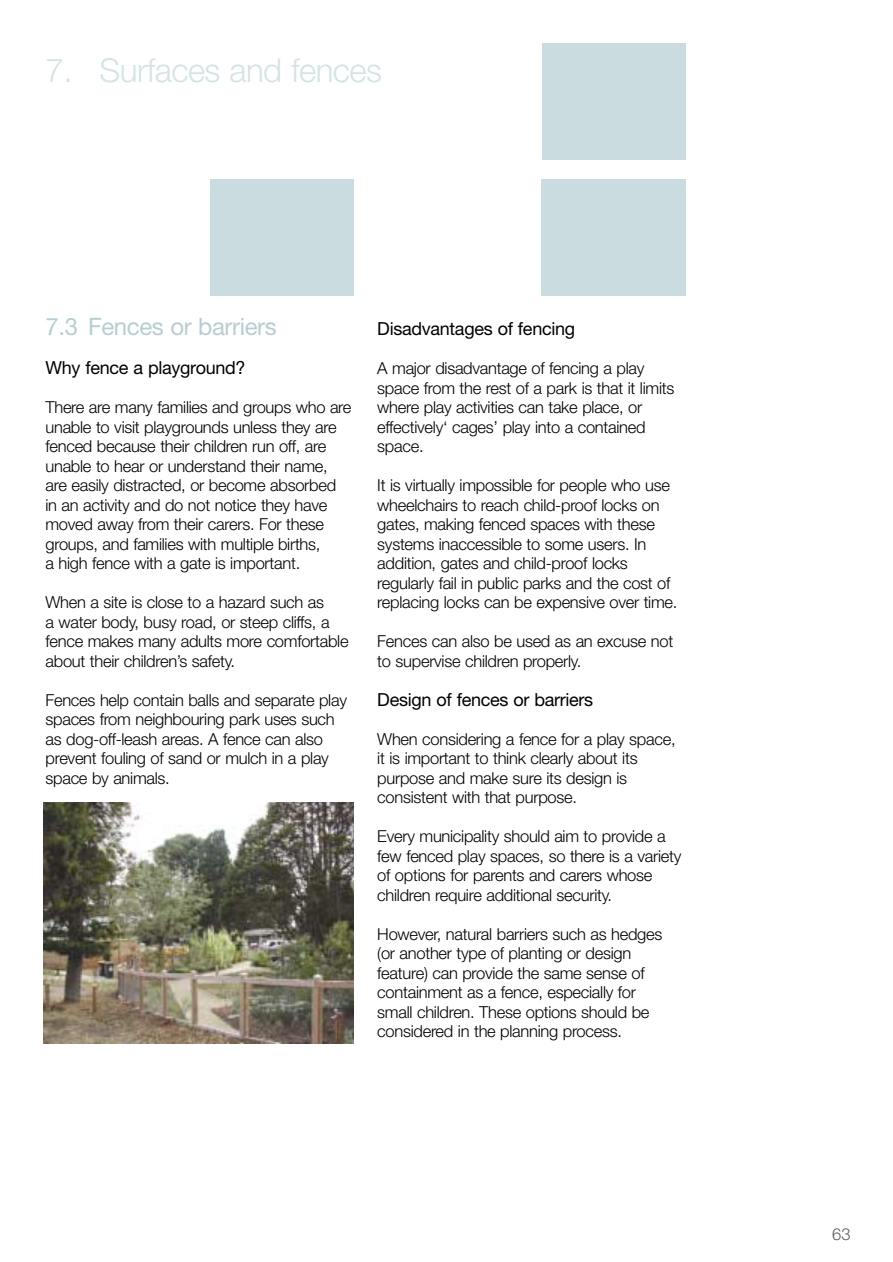
<style>
.page{position:relative;width:893px;height:1262px;background:#fff}
.page>*{position:absolute;margin:0;border:0;box-sizing:border-box;transform-origin:0 0}
.t1{font:300 33px "Helvetica Neue";letter-spacing:-.015em;color:#d4e3e5}
.t2{font:24px "Helvetica Neue";letter-spacing:-.015em;color:#b6ced3}
.t3{font:18px "Helvetica Neue";letter-spacing:-.015em;color:#000}
.t4{font:300 16.5px/19.5px "Helvetica Neue";letter-spacing:-.015em;color:#000}
.t5{font:300 16.5px "Helvetica Neue";color:#5b5b5b}
</style>
<div class="page">
<img style="left:44px;top:802px;width:309px;height:241px">
<div style="left:541px;top:179px;width:145px;height:116px;background:#cadcdf"></div>
<div style="left:542px;top:44px;width:143px;height:116px;background:#cadcdf"></div>
<div style="left:210px;top:179px;width:144px;height:116px;background:#cadcdf"></div>
<h1 class="t1" style="left:46px;top:50px;width:338px">7. Surfaces and fences</h1>
<h2 class="t2" style="left:45px;top:312px;width:233px">7.3 Fences or barriers</h2>
<p class="t3" style="left:45px;top:357px;width:201px">Why fence a playground?</p>
<p class="t4" style="left:45px;top:397px;width:307px">There are many families and groups who are unable to visit playgrounds unless they are fenced because their children run off, are unable to hear or understand their name, are easily distracted, or become absorbed in an activity and do not notice they have moved away from their carers. For these groups, and families with multiple births,<br>a high fence with a gate is important.</p>
<p class="t4" style="left:45px;top:592px;width:304px">When a site is close to a hazard such as<br>a water body, busy road, or steep cliffs, a fence makes many adults more comfortable about their children’s safety.</p>
<p class="t4" style="left:45px;top:690px;width:303px">Fences help contain balls and separate play spaces from neighbouring park uses such as dog-off-leash areas. A fence can also prevent fouling of sand or mulch in a play space by animals.</p>
<p class="t3" style="left:377px;top:318px;width:199px">Disadvantages of fencing</p>
<p class="t4" style="left:377px;top:358px;width:298px">A major disadvantage of fencing a play space from the rest of a park is that it limits where play activities can take place, or effectively‘ cages’ play into a contained space.</p>
<p class="t4" style="left:377px;top:475px;width:301px">It is virtually impossible for people who use wheelchairs to reach child-proof locks on gates, making fenced spaces with these systems inaccessible to some users. In addition, gates and child-proof locks regularly fail in public parks and the cost of replacing locks can be expensive over time.</p>
<p class="t4" style="left:377px;top:631px;width:297px">Fences can also be used as an excuse not to supervise children properly.</p>
<p class="t3" style="left:377px;top:688px;width:217px">Design of fences or barriers</p>
<p class="t4" style="left:377px;top:729px;width:300px">When considering a fence for a play space, it is important to think clearly about its purpose and make sure its design is consistent with that purpose.</p>
<p class="t4" style="left:377px;top:826px;width:305px">Every municipality should aim to provide a few fenced play spaces, so there is a variety of options for parents and carers whose children require additional security.</p>
<p class="t4" style="left:377px;top:924px;width:286px">However, natural barriers such as hedges (or another type of planting or design feature) can provide the same sense of containment as a fence, especially for small children. These options should be considered in the planning process.</p>
<p class="t5" style="left:832px;top:1223px;width:20px">63</p>
</div>
